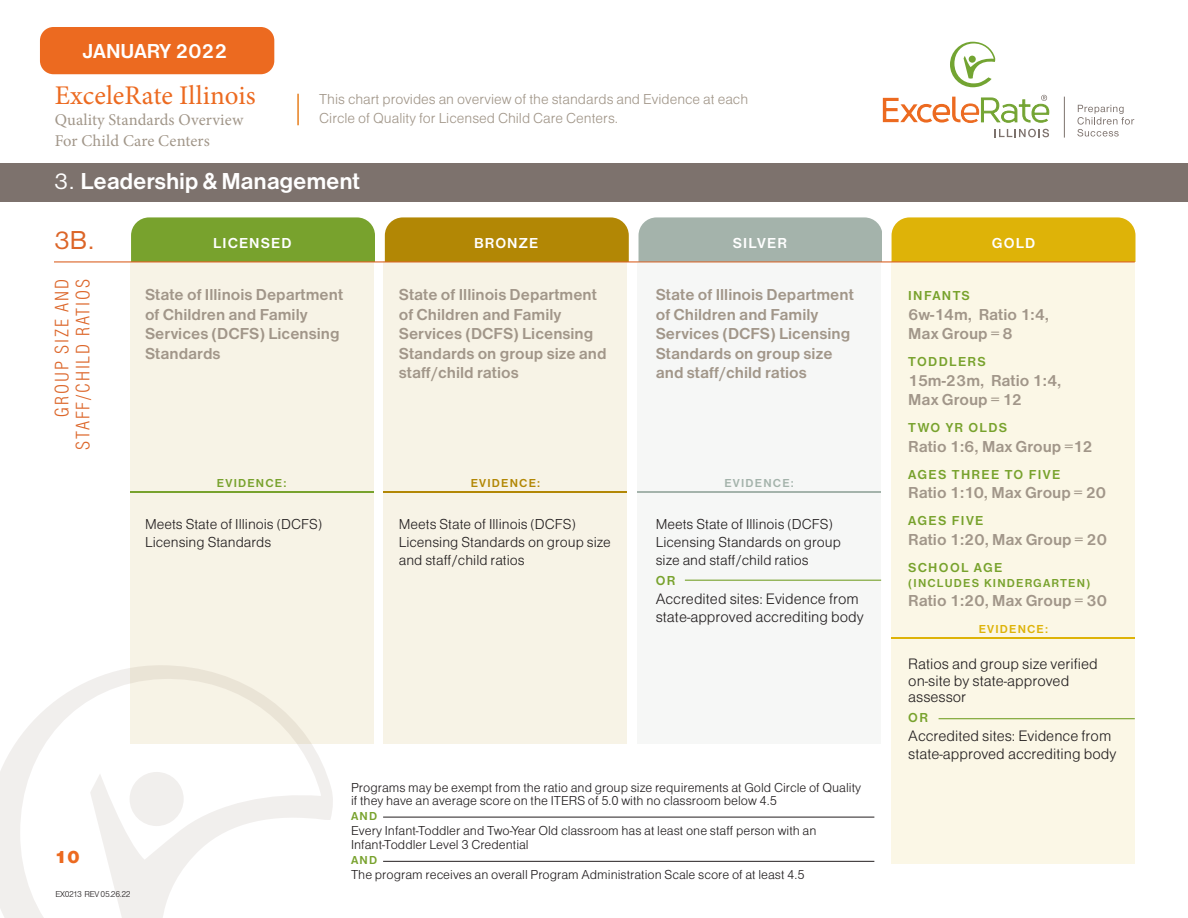
<style>
.page{position:relative;width:1188px;height:918px;background:#fff}
.page>*{position:absolute;margin:0;border:0;box-sizing:border-box;transform-origin:0 0}
.t1{font:27px "Minion Pro";letter-spacing:.005em;color:#ec6a20}
.t2{font:27px "Helvetica Rmn";color:#dc6528}
.t3{font:24px "Helvetica Mdm";letter-spacing:-.01em;color:#fff}
.t4{font:21px "Helvetica Mdm";color:#fff}
.t5{font:300 condensed 18px/21px "Helvetica";letter-spacing:.1em;color:#dc6528;text-align:right}
.t6{font:18px "Helvetica Bld";color:#ec6a20}
.t7{font:16.5px/19.5px "Helvetica Mdm";color:#a19689}
.t8{font:16.5px/21px "Minion Pro";letter-spacing:.005em;color:#a19689}
.t9{font:15.75px/18px "Helvetica Lgt";color:#231f20}
.t10{font:15px/18px "Helvetica Lgt";color:#231f20}
.t11{font:15px/19.5px "Helvetica Lgt";color:#a19689}
.t12{font:15px "Helvetica Mdm";letter-spacing:.075em;color:#fff}
.t13{font:13.5px/13.5px "Helvetica Lgt";color:#231f20}
.t14{font:13.5px "Helvetica Mdm";letter-spacing:.1em;color:#78a22d}
.t15{font:12px "Helvetica Mdm";letter-spacing:.1em;color:#78a22d}
.t16{font:12px "Helvetica Mdm";letter-spacing:.1em;color:#b28705}
.t17{font:12px "Helvetica Mdm";letter-spacing:.1em;color:#a4b3ab}
.t18{font:12px "Helvetica Mdm";letter-spacing:.1em;color:#deb308}
.t19{font:8.85px "Helvetica Lgt";letter-spacing:-.04em;color:#231f20}
.s1{font-family:"Helvetica Rmn"}
</style>
<div class="page">
<div style="left:40px;top:27px;width:234px;height:47px;background:#ec6a20;border-radius:14px"></div>
<svg style="left:0;top:668px;width:333px;height:250px"></svg>
<svg style="left:1077px;top:105px;width:57px;height:32px"></svg>
<svg style="left:995px;top:129px;width:54px;height:8px"></svg>
<hr style="left:1064px;top:97px;width:1px;height:41px;background:#7d726d">
<svg style="left:950px;top:42px;width:45px;height:45px"></svg>
<svg style="left:883px;top:95px;width:166px;height:28px"></svg>
<div style="left:131px;top:217px;width:243px;height:44px;background:#78a22d"></div>
<div style="left:892px;top:217px;width:243px;height:44px;background:#deb308"></div>
<div style="left:385px;top:217px;width:243px;height:44px;background:#b28705"></div>
<div style="left:639px;top:217px;width:243px;height:44px;background:#a4b3ab"></div>
<hr style="left:297px;top:94px;width:2px;height:31px;background:#e77f1e">
<div style="left:130px;top:262px;width:244px;height:482px;background:#f7f3e6"></div>
<hr style="left:130px;top:492px;width:244px;height:1px;background:#78a22d">
<div style="left:891px;top:261px;width:244px;height:603px;background:#fbf7e6"></div>
<div style="left:0;top:163px;width:1188px;height:39px;background:#7d726d"></div>
<hr style="left:54px;top:261px;width:1081px;height:1px;background:#dc6528">
<div style="left:384px;top:262px;width:243px;height:482px;background:#f7f3e6"></div>
<div style="left:637px;top:262px;width:244px;height:482px;background:#f6f7f6"></div>
<hr style="left:384px;top:492px;width:243px;height:1px;background:#b28705">
<hr style="left:637px;top:492px;width:244px;height:1px;background:#a4b3ab">
<hr style="left:939px;top:718px;width:196px;height:1px;background:#78a22d">
<hr style="left:891px;top:638px;width:244px;height:1px;background:#deb308">
<hr style="left:383px;top:817px;width:491px;height:1px;background:#231f20">
<hr style="left:383px;top:861px;width:491px;height:1px;background:#231f20">
<hr style="left:685px;top:580px;width:196px;height:1px;background:#78a22d">
<p class="t4" style="left:83px;top:37px;width:146px">JANUARY 2022</p>
<h1 class="t1" style="left:55px;top:77px;width:202px">ExceleRate Illinois</h1>
<p class="t8" style="left:55px;top:109px;width:190px">Quality Standards Overview<br>For Child Care Centers</p>
<p class="t11" style="left:319px;top:90px;width:430px">This chart provides an overview of the standards and Evidence at each<br>Circle of Quality for Licensed Child Care Centers.</p>
<p class="t3" style="left:54px;top:165px;width:308px"><span class="s1">3.</span> Leadership &amp; Management</p>
<p class="t2" style="left:54px;top:222px;width:43px">3B.</p>
<p class="t5" style="left:51px;top:450px;width:172px;rotate:-90deg">GROUP SIZE AND<br>STAFF/CHILD RATIOS</p>
<p class="t6" style="left:54px;top:845px;width:27px">10</p>
<p class="t19" style="left:56px;top:888px;width:77px">EX0213 REV 05.26.22</p>
<p class="t12" style="left:213px;top:233px;width:80px">LICENSED</p>
<p class="t12" style="left:474px;top:233px;width:66px">BRONZE</p>
<p class="t12" style="left:733px;top:233px;width:56px">SILVER</p>
<p class="t12" style="left:992px;top:233px;width:45px">GOLD</p>
<p class="t7" style="left:145px;top:286px;width:200px">State of Illinois Department of Children and Family<br>Services (DCFS) Licensing<br>Standards</p>
<p class="t15" style="left:217px;top:475px;width:71px">EVIDENCE:</p>
<p class="t10" style="left:145px;top:516px;width:179px">Meets State of Illinois (DCFS)<br>Licensing Standards</p>
<p class="t7" style="left:399px;top:286px;width:209px">State of Illinois Department of Children and Family<br>Services (DCFS) Licensing<br>Standards on group size and staff/child ratios</p>
<p class="t7" style="left:656px;top:286px;width:200px">State of Illinois Department of Children and Family<br>Services (DCFS) Licensing<br>Standards on group size and staff/child ratios</p>
<p class="t16" style="left:471px;top:475px;width:71px">EVIDENCE:</p>
<p class="t10" style="left:399px;top:516px;width:214px">Meets State of Illinois (DCFS)<br>Licensing Standards on group size and staff/child ratios</p>
<p class="t17" style="left:724px;top:475px;width:71px">EVIDENCE:</p>
<p class="t10" style="left:656px;top:516px;width:187px">Meets State of Illinois (DCFS)<br>Licensing Standards on group size and staff/child ratios</p>
<p class="t14" style="left:656px;top:571px;width:21px">OR</p>
<p class="t9" style="left:656px;top:591px;width:210px">Accredited sites: Evidence from state-approved accrediting body</p>
<p class="t14" style="left:908px;top:287px;width:63px">INFANTS</p>
<p class="t7" style="left:908px;top:306px;width:142px">6w-14m, Ratio 1:4,<br>Max Group = 8</p>
<p class="t14" style="left:908px;top:353px;width:79px">TODDLERS</p>
<p class="t7" style="left:908px;top:372px;width:155px">15m-23m, Ratio 1:4,<br>Max Group = 12</p>
<p class="t14" style="left:908px;top:419px;width:100px">TWO YR OLDS</p>
<p class="t7" style="left:908px;top:438px;width:186px">Ratio 1:6, Max Group =12</p>
<p class="t14" style="left:908px;top:465px;width:153px">AGES THREE TO FIVE</p>
<p class="t7" style="left:908px;top:484px;width:199px">Ratio 1:10, Max Group = 20</p>
<p class="t14" style="left:908px;top:512px;width:77px">AGES FIVE</p>
<p class="t7" style="left:908px;top:531px;width:200px">Ratio 1:20, Max Group = 20</p>
<p class="t14" style="left:908px;top:558px;width:96px">SCHOOL AGE</p>
<p class="t15" style="left:908px;top:575px;width:184px">(INCLUDES KINDERGARTEN)</p>
<p class="t7" style="left:908px;top:592px;width:200px">Ratio 1:20, Max Group = 30</p>
<p class="t18" style="left:979px;top:621px;width:71px">EVIDENCE:</p>
<p class="t9" style="left:908px;top:656px;width:191px">Ratios and group size verified</p>
<p class="t9" style="left:908px;top:674px;width:163px;line-height:16.5px">on-site by state-approved assessor</p>
<p class="t14" style="left:908px;top:708px;width:21px">OR</p>
<p class="t9" style="left:908px;top:728px;width:210px">Accredited sites: Evidence from state-approved accrediting body</p>
<p class="t13" style="left:351px;top:782px;width:512px">Programs may be exempt from the ratio and group size requirements at Gold Circle of Quality if they have an average score on the ITERS of 5.0 with no classroom below 4.5</p>
<p class="t15" style="left:351px;top:808px;width:28px">AND</p>
<p class="t13" style="left:351px;top:825px;width:467px">Every Infant-Toddler and Two-Year Old classroom has at least one staff person with an</p>
<p class="t13" style="left:351px;top:839px;width:179px">Infant-Toddler Level 3 Credential</p>
<p class="t15" style="left:351px;top:852px;width:28px">AND</p>
<p class="t13" style="left:351px;top:869px;width:455px">The program receives an overall Program Administration Scale score of at least 4.5</p>
</div>
